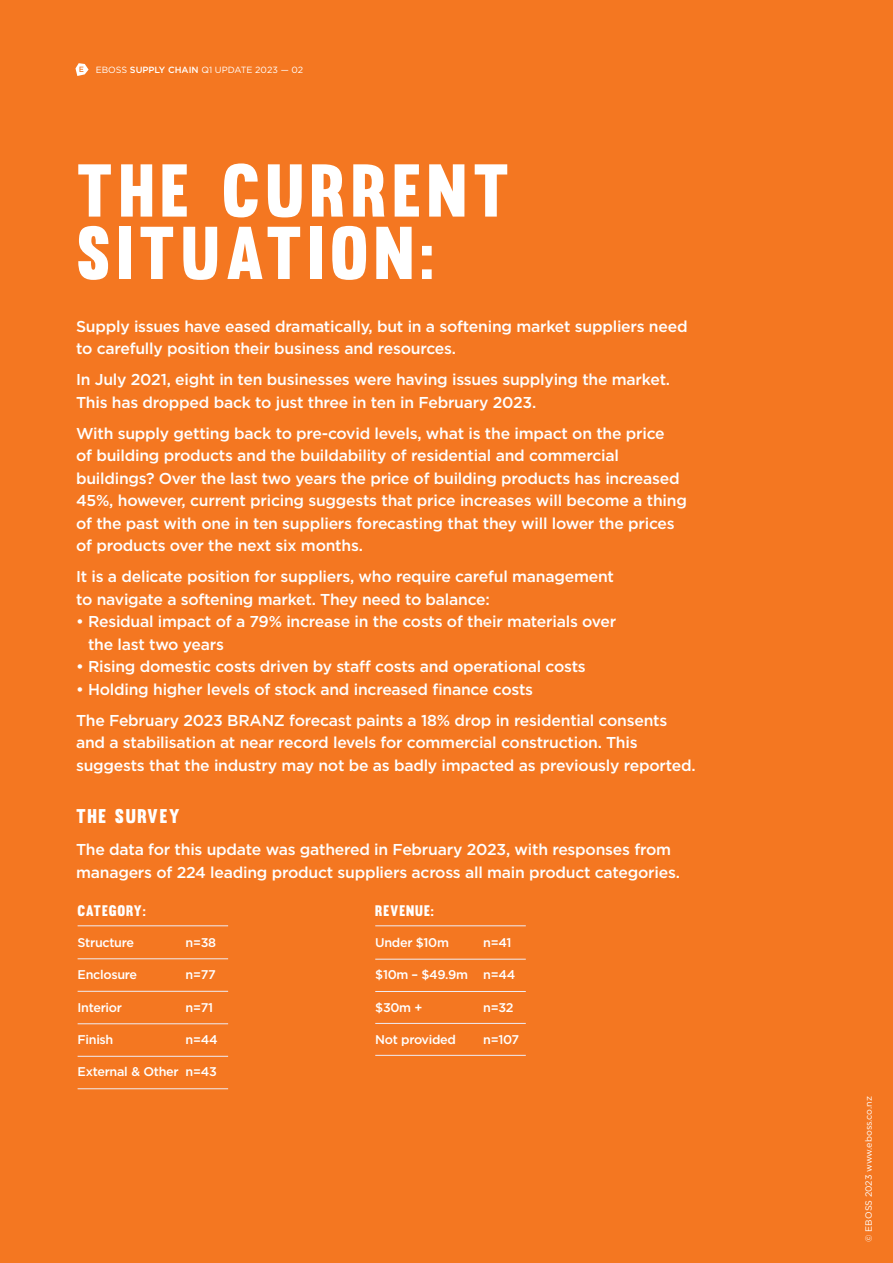
<style>
.page{position:relative;width:893px;height:1263px;background:#f47721}
.page>*{position:absolute;margin:0;border:0;box-sizing:border-box;transform-origin:0 0}
.t1{font:73.2px/62.4px "Muro";letter-spacing:.08em;color:#fff}
.t2{font:19.5px "Muro";letter-spacing:.08em;color:#fff}
.t3{font:500 15.75px/22.5px "Gotham";letter-spacing:-.015em;color:#fff}
.t4{font:15px "Muro";letter-spacing:.06em;color:#fff}
.t5{font:500 12.6px "Gotham";letter-spacing:-.025em;color:#fff}
.t6{font:9px "Gotham";color:#fff}
.s1{font-weight:500}
</style>
<div class="page">
<hr style="left:78px;top:925px;width:150px;height:1px;background:#efecf4">
<hr style="left:78px;top:958px;width:150px;height:1px;background:#efecf4">
<hr style="left:78px;top:991px;width:150px;height:1px;background:#efecf4">
<hr style="left:78px;top:1023px;width:150px;height:1px;background:#efecf4">
<hr style="left:78px;top:1056px;width:150px;height:1px;background:#efecf4">
<hr style="left:78px;top:1088px;width:150px;height:1px;background:#efecf4">
<hr style="left:375px;top:925px;width:151px;height:1px;background:#efecf4">
<hr style="left:375px;top:959px;width:151px;height:1px;background:#efecf4">
<hr style="left:375px;top:991px;width:151px;height:1px;background:#efecf4">
<hr style="left:375px;top:1023px;width:151px;height:1px;background:#efecf4">
<hr style="left:375px;top:1055px;width:151px;height:1px;background:#efecf4">
<svg style="left:75px;top:63px;width:14px;height:13px"></svg>
<p class="t6" style="left:96px;top:64px;width:209px">EBOSS <span class="s1">SUPPLY CHAIN</span> Q1 UPDATE 2023 — 02</p>
<h1 class="t1" style="left:76px;top:159px;width:435px">THE CURRENT<br>SITUATION:</h1>
<p class="t3" style="left:76px;top:314px;width:613px">Supply issues have eased dramatically, but in a softening market suppliers need to carefully position their business and resources.</p>
<p class="t3" style="left:76px;top:368px;width:595px">In July 2021, eight in ten businesses were having issues supplying the market.<br>This has dropped back to just three in ten in February 2023.</p>
<p class="t3" style="left:76px;top:421px;width:612px">With supply getting back to pre-covid levels, what is the impact on the price<br>of building products and the buildability of residential and commercial buildings? Over the last two years the price of building products has increased 45%, however, current pricing suggests that price increases will become a thing of the past with one in ten suppliers forecasting that they will lower the prices of products over the next six months.</p>
<p class="t3" style="left:76px;top:565px;width:539px">It is a delicate position for suppliers, who require careful management to navigate a softening market. They need to balance:</p>
<p class="t3" style="left:88px;top:610px;width:530px;text-indent:-12px">• Residual impact of a 79% increase in the costs of their materials over the last two years</p>
<p class="t3" style="left:76px;top:655px;width:511px">• Rising domestic costs driven by staff costs and operational costs</p>
<p class="t3" style="left:76px;top:673px;width:593px;line-height:31px">• Holding higher levels of stock and increased finance costs<br>The February 2023 BRANZ forecast paints a 18% drop in residential consents</p>
<p class="t3" style="left:76px;top:731px;width:621px">and a stabilisation at near record levels for commercial construction. This suggests that the industry may not be as badly impacted as previously reported.</p>
<p class="t2" style="left:76px;top:804px;width:105px">THE SURVEY</p>
<p class="t3" style="left:76px;top:838px;width:605px">The data for this update was gathered in February 2023, with responses from managers of 224 leading product suppliers across all main product categories.</p>
<p class="t4" style="left:78px;top:902px;width:70px">CATEGORY:</p>
<p class="t5" style="left:78px;top:934px;width:58px">Structure</p>
<p class="t5" style="left:186px;top:934px;width:32px">n=38</p>
<p class="t5" style="left:78px;top:967px;width:61px">Enclosure</p>
<p class="t5" style="left:186px;top:967px;width:32px">n=77</p>
<p class="t5" style="left:78px;top:999px;width:46px">Interior</p>
<p class="t5" style="left:186px;top:999px;width:29px">n=71</p>
<p class="t5" style="left:78px;top:1031px;width:37px">Finish</p>
<p class="t5" style="left:186px;top:1031px;width:34px">n=44</p>
<p class="t5" style="left:78px;top:1063px;width:141px">External &amp; Other n=43</p>
<p class="t4" style="left:375px;top:902px;width:60px">REVENUE:</p>
<p class="t5" style="left:375px;top:934px;width:75px">Under $10m</p>
<p class="t5" style="left:483px;top:934px;width:30px">n=41</p>
<p class="t5" style="left:375px;top:967px;width:142px">$10m – $49.9m n=44</p>
<p class="t5" style="left:375px;top:999px;width:49px">$30m +</p>
<p class="t5" style="left:483px;top:999px;width:32px">n=32</p>
<p class="t5" style="left:375px;top:1031px;width:82px">Not provided</p>
<p class="t5" style="left:483px;top:1031px;width:37px">n=107</p>
<p class="t6" style="left:863px;top:1242px;width:147px;rotate:-90deg">© EBOSS 2023 www.eboss.co.nz</p>
</div>
